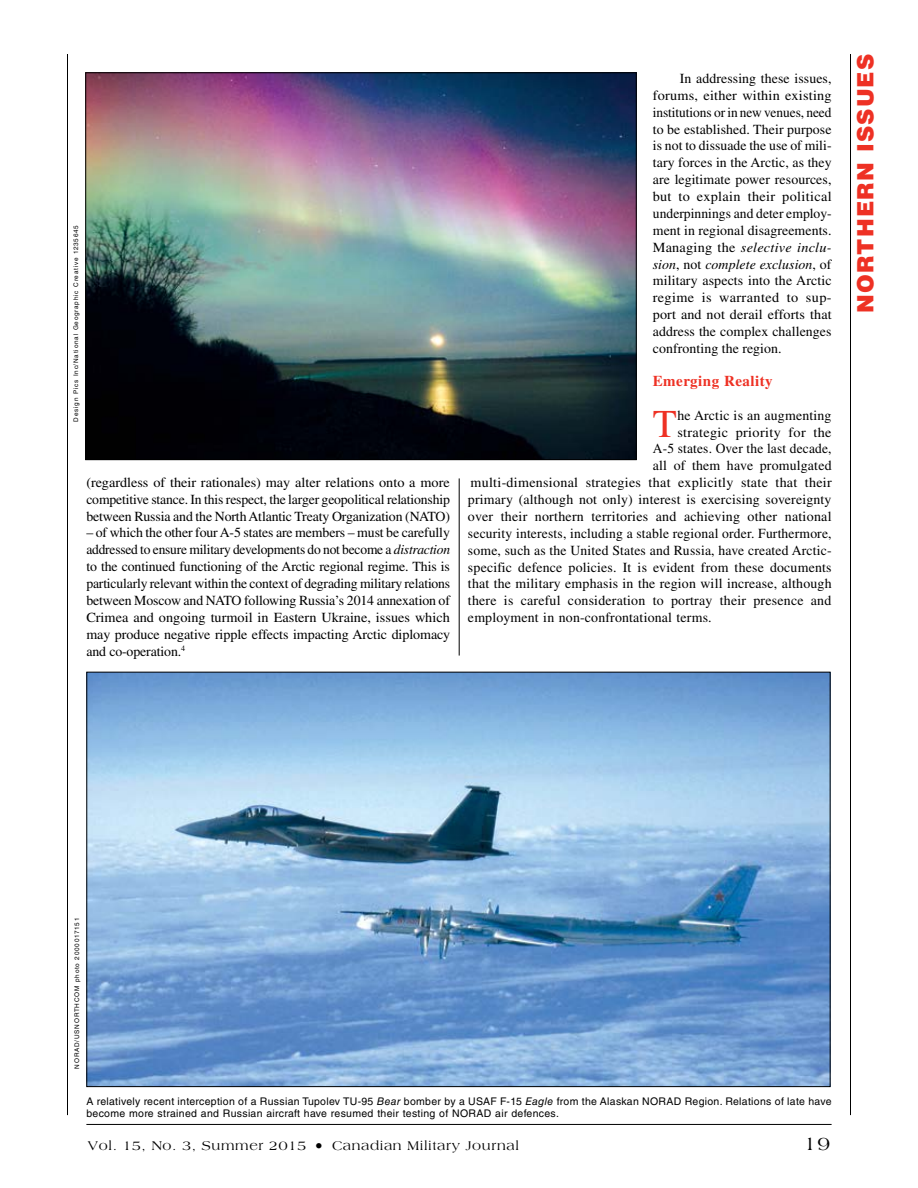
<style>
.page{position:relative;width:918px;height:1188px;background:#fff}
.page>*{position:absolute;margin:0;border:0;box-sizing:border-box;transform-origin:0 0}
.t1{font:39.3px "Times LT Std";color:#ee3124}
.t2{font:900 22.5px "Helvetica LT Std";letter-spacing:.05em;color:#ee3124}
.t3{font:19.5px "Americana Std";color:#000}
.t4{font:700 15px "Times LT Std";letter-spacing:.03em;color:#ee3124}
.t5{font:13.8px/16.8px "Times LT Std";letter-spacing:.015em;color:#000;text-align:justify}
.t6{font:13.5px "Americana Std";letter-spacing:.05em;color:#000}
.t7{font:10.5px/12.8px "Helvetica LT Std";letter-spacing:.03em;color:#000}
.t8{font:6.3px "Helvetica LT Std";letter-spacing:.125em;color:#000}
.s1{font-style:italic}
.s2{font-size:16.5px}
</style>
<div class="page">
<hr style="left:850px;top:54px;width:1px;height:1061px;background:#000">
<hr style="left:67px;top:54px;width:1px;height:1061px;background:#000">
<hr style="left:459px;top:478px;width:1px;height:178px;background:#000">
<img style="left:87px;top:74px;width:548px;height:384px">
<img style="left:88px;top:674px;width:741px;height:411px">
<hr style="left:86px;top:1124px;width:746px;height:1px;background:#000">
<p class="t8" style="left:72px;top:422px;width:198px;rotate:-90deg">Design Pics Inc/National Geographic Creative 1235645</p>
<p class="t5" style="left:86px;top:474px;width:365px">(regardless of their rationales) may alter relations onto a more competitive stance. In this respect, the larger geopolitical relationship between Russia and the North Atlantic Treaty Organization (NATO)</p>
<p class="t5" style="left:86px;top:524px;width:365px">– of which the other four A-5 states are members – must be carefully addressed to ensure military developments do not become a <span class="s1">distraction </span>to the continued functioning of the Arctic regional regime. This is particularly relevant within the context of degrading military relations between Moscow and NATO following Russia’s 2014 annexation of Crimea and ongoing turmoil in Eastern Ukraine, issues which may produce negative ripple effects impacting Arctic diplomacy and co-operation.<sup>4</sup></p>
<p class="t5" style="left:653px;top:70px;width:180px;text-indent:27px">In addressing these issues, forums, either within existing institutions or in new venues, need to be established. Their purpose is not to dissuade the use of mili&shy;tary forces in the Arctic, as they are legitimate power resources, but to explain their political underpinnings and deter employ&shy;ment in regional disagreements.<br>Managing the <span class="s1">selective inclu&shy;sion</span>, not <span class="s1">complete exclusion</span>, of military aspects into the Arctic regime is warranted to sup&shy;port and not derail efforts that address the complex challenges confronting the region.</p>
<p class="t4" style="left:653px;top:372px;width:121px">Emerging Reality</p>
<h1 class="t1" style="left:653px;top:401px;width:26px">T</h1>
<p class="t5" style="left:677px;top:407px;width:156px">he Arctic is an augmenting</p>
<p class="t5" style="left:677px;top:424px;width:156px">strategic priority for the</p>
<p class="t5" style="left:653px;top:440px;width:180px">A-5 states. Over the last decade,</p>
<p class="t5" style="left:653px;top:457px;width:180px">all of them have promulgated</p>
<p class="t5" style="left:471px;top:474px;width:363px">multi-dimensional strategies that explicitly state that their</p>
<p class="t5" style="left:468px;top:491px;width:365px">primary (although not only) interest is exercising sovereignty</p>
<p class="t5" style="left:468px;top:508px;width:365px">over their northern territories and achieving other national</p>
<p class="t5" style="left:468px;top:525px;width:365px">security interests, including a stable regional order. Furthermore,</p>
<p class="t5" style="left:468px;top:542px;width:365px">some, such as the United States and Russia, have created Arctic-</p>
<p class="t5" style="left:468px;top:559px;width:365px">specific defence policies. It is evident from these documents</p>
<p class="t5" style="left:468px;top:575px;width:365px">that the military emphasis in the region will increase, although</p>
<p class="t5" style="left:468px;top:592px;width:365px">there is careful consideration to portray their presence and</p>
<p class="t5" style="left:468px;top:609px;width:245px">employment in non-confrontational terms.</p>
<h2 class="t2" style="left:851px;top:313px;width:260px;rotate:-90deg">NORTHERN ISSUES</h2>
<p class="t8" style="left:73px;top:1069px;width:152px;rotate:-90deg">NORAD/USNORTHCOM photo 2000017151</p>
<p class="t7" style="left:86px;top:1094px;width:747px">A relatively recent interception of a Russian Tupolev TU-95 <span class="s1">Bear</span> bomber by a USAF F-15 <span class="s1">Eagle</span> from the Alaskan NORAD Region. Relations of late have become more strained and Russian aircraft have resumed their testing of NORAD air defences.</p>
<p class="t6" style="left:88px;top:1138px;width:433px">Vol. 15, No. 3, Summer 2015 <span class="s2">•</span> Canadian Military Journal</p>
<h3 class="t3" style="left:804px;top:1132px;width:28px">19</h3>
</div>
